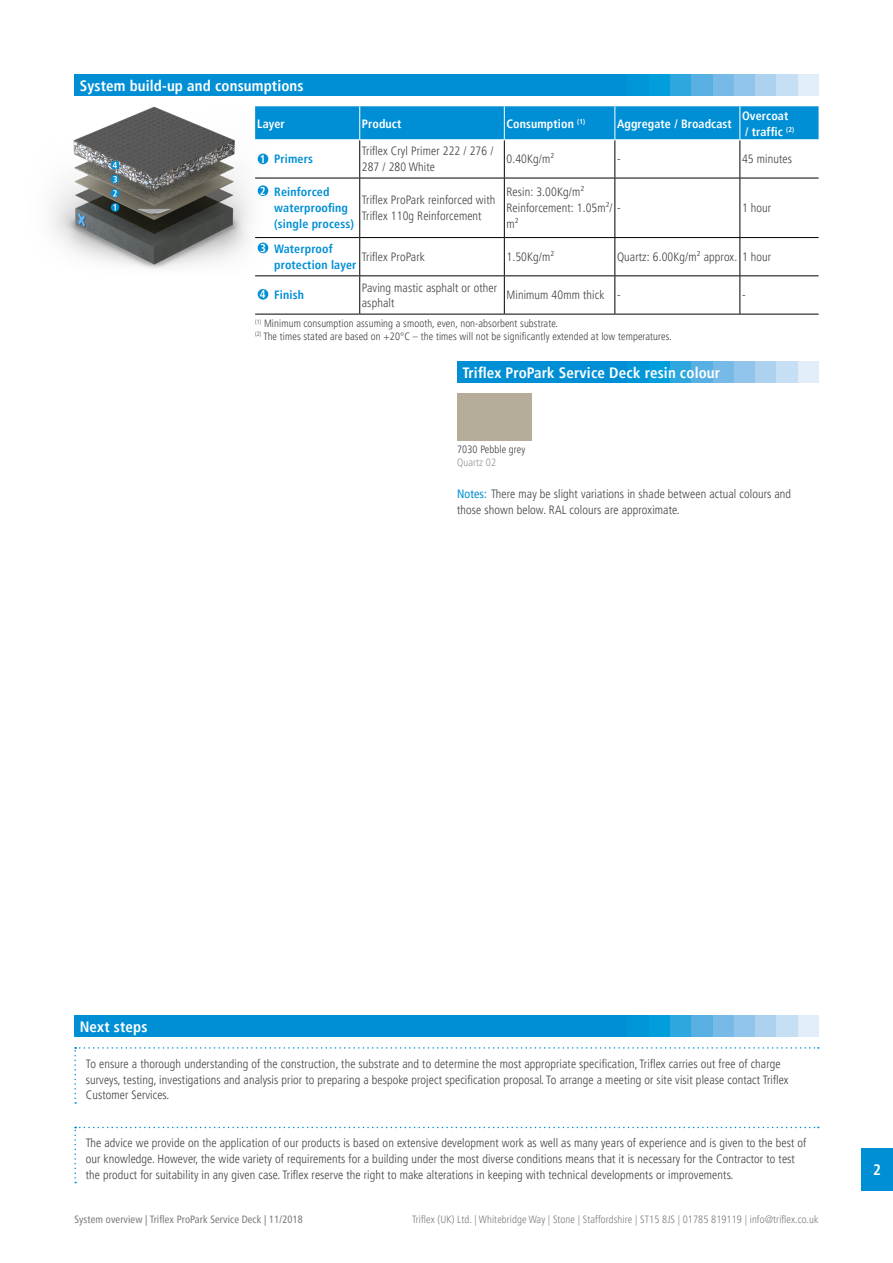
<style>
.page{position:relative;width:893px;height:1263px;background:#fff}
.page>*{position:absolute;margin:0;border:0;box-sizing:border-box;transform-origin:0 0}
.t1{font:700 condensed 15px "Frutiger LT Pro";letter-spacing:.01em;color:#fff}
.t2{font:300 condensed 12px/15.9px "Frutiger LT Pro";letter-spacing:.01em;color:#414042}
.Continuous_Text_Head{font:700 condensed 12px/15.9px "Frutiger LT Pro";letter-spacing:.01em;color:#008fd5}
.Table_Column_Headers{font:700 condensed 12px "Frutiger LT Pro";letter-spacing:.01em;color:#fff}
.t3{font:700 condensed 11.25px "Frutiger LT Pro";color:#fff}
.t4{font:300 condensed 10.5px "Frutiger LT Pro";letter-spacing:.01em;color:#414042}
.t5{font:300 condensed 10.5px "Frutiger LT Pro";letter-spacing:.01em;color:#7b7c7f}
.t6{font:condensed 10.5px "Frutiger LT Pro";letter-spacing:.01em;color:#7b7c7f}
.t7{font:300 condensed 10.5px "Frutiger LT Pro";letter-spacing:.01em;color:#939598}
.s1{font-weight:400;color:#008fd5}
</style>
<div class="page">
<img style="left:52px;top:106px;width:332px;height:173px">
<div style="left:74px;top:74px;width:553px;height:22px;background:#008fd5"></div>
<div style="left:797px;top:74px;width:22px;height:22px;background:#e1edf9"></div>
<div style="left:776px;top:74px;width:21px;height:22px;background:#c7dff4"></div>
<div style="left:755px;top:74px;width:21px;height:22px;background:#add2ef"></div>
<div style="left:733px;top:74px;width:22px;height:22px;background:#92c5eb"></div>
<div style="left:712px;top:74px;width:21px;height:22px;background:#77bae7"></div>
<div style="left:691px;top:74px;width:21px;height:22px;background:#58b0e2"></div>
<div style="left:670px;top:74px;width:21px;height:22px;background:#2ea7df"></div>
<div style="left:648px;top:74px;width:22px;height:22px;background:#009edb"></div>
<div style="left:627px;top:74px;width:21px;height:22px;background:#0096d8"></div>
<div style="left:255px;top:106px;width:564px;height:33px;background:#008fd5"></div>
<hr style="left:614px;top:106px;width:1px;height:33px;background:#fff">
<hr style="left:739px;top:106px;width:1px;height:33px;background:#fff">
<hr style="left:359px;top:140px;width:1px;height:38px;background:#000">
<hr style="left:504px;top:140px;width:1px;height:38px;background:#000">
<hr style="left:614px;top:140px;width:1px;height:38px;background:#000">
<hr style="left:739px;top:140px;width:1px;height:38px;background:#000">
<hr style="left:255px;top:178px;width:105px;height:1px;background:#000">
<hr style="left:360px;top:178px;width:144px;height:1px;background:#000">
<hr style="left:359px;top:178px;width:1px;height:59px;background:#000">
<hr style="left:504px;top:178px;width:111px;height:1px;background:#000">
<hr style="left:504px;top:178px;width:1px;height:59px;background:#000">
<hr style="left:615px;top:178px;width:125px;height:1px;background:#000">
<hr style="left:614px;top:178px;width:1px;height:59px;background:#000">
<hr style="left:740px;top:178px;width:79px;height:1px;background:#000">
<hr style="left:739px;top:178px;width:1px;height:59px;background:#000">
<hr style="left:255px;top:237px;width:105px;height:1px;background:#000">
<hr style="left:360px;top:237px;width:144px;height:1px;background:#000">
<hr style="left:359px;top:238px;width:1px;height:37px;background:#000">
<hr style="left:504px;top:237px;width:111px;height:1px;background:#000">
<hr style="left:504px;top:238px;width:1px;height:37px;background:#000">
<hr style="left:615px;top:237px;width:125px;height:1px;background:#000">
<hr style="left:614px;top:238px;width:1px;height:37px;background:#000">
<hr style="left:740px;top:237px;width:79px;height:1px;background:#000">
<hr style="left:739px;top:238px;width:1px;height:37px;background:#000">
<hr style="left:359px;top:276px;width:1px;height:38px;background:#000">
<hr style="left:504px;top:276px;width:1px;height:38px;background:#000">
<hr style="left:614px;top:276px;width:1px;height:38px;background:#000">
<hr style="left:739px;top:276px;width:1px;height:38px;background:#000">
<hr style="left:359px;top:106px;width:1px;height:33px;background:#fff">
<hr style="left:504px;top:106px;width:1px;height:33px;background:#fff">
<hr style="left:255px;top:139px;width:105px;height:1px;background:#fff">
<hr style="left:360px;top:139px;width:144px;height:1px;background:#fff">
<hr style="left:255px;top:275px;width:105px;height:1px;background:#000">
<hr style="left:360px;top:275px;width:144px;height:1px;background:#000">
<hr style="left:504px;top:275px;width:111px;height:1px;background:#000">
<hr style="left:615px;top:275px;width:125px;height:1px;background:#000">
<hr style="left:740px;top:275px;width:79px;height:1px;background:#000">
<hr style="left:255px;top:314px;width:105px;height:1px;background:#000">
<hr style="left:360px;top:314px;width:144px;height:1px;background:#000">
<hr style="left:504px;top:314px;width:111px;height:1px;background:#000">
<hr style="left:615px;top:314px;width:125px;height:1px;background:#000">
<hr style="left:740px;top:314px;width:79px;height:1px;background:#000">
<div style="left:258px;top:154px;width:10px;height:10px;background:#008fd4;border-radius:50%"></div>
<div style="left:258px;top:243px;width:10px;height:10px;background:#008fd4;border-radius:50%"></div>
<div style="left:258px;top:289px;width:10px;height:11px;background:#008fd4;border-radius:50%"></div>
<div style="left:258px;top:185px;width:10px;height:11px;background:#008fd4;border-radius:50%"></div>
<svg style="left:74px;top:1127px;width:745px;height:56px"></svg>
<svg style="left:74px;top:1047px;width:745px;height:57px"></svg>
<div style="left:74px;top:1015px;width:553px;height:21px;background:#008fd5"></div>
<div style="left:797px;top:1015px;width:22px;height:21px;background:#e1edf9"></div>
<div style="left:776px;top:1015px;width:21px;height:21px;background:#c7dff4"></div>
<div style="left:755px;top:1015px;width:21px;height:21px;background:#add2ef"></div>
<div style="left:733px;top:1015px;width:22px;height:21px;background:#92c5eb"></div>
<div style="left:712px;top:1015px;width:21px;height:21px;background:#77bae7"></div>
<div style="left:691px;top:1015px;width:21px;height:21px;background:#58b0e2"></div>
<div style="left:670px;top:1015px;width:21px;height:21px;background:#2ea7df"></div>
<div style="left:648px;top:1015px;width:22px;height:21px;background:#009edb"></div>
<div style="left:627px;top:1015px;width:21px;height:21px;background:#0096d8"></div>
<div style="left:861px;top:1148px;width:32px;height:43px;background:#008fd5"></div>
<div style="left:457px;top:361px;width:181px;height:22px;background:#008fd5"></div>
<div style="left:797px;top:361px;width:22px;height:22px;background:#e1edf9"></div>
<div style="left:776px;top:361px;width:21px;height:22px;background:#c7dff4"></div>
<div style="left:755px;top:361px;width:21px;height:22px;background:#add2ef"></div>
<div style="left:733px;top:361px;width:22px;height:22px;background:#92c5eb"></div>
<div style="left:712px;top:361px;width:21px;height:22px;background:#77bae7"></div>
<div style="left:691px;top:361px;width:21px;height:22px;background:#58b0e2"></div>
<div style="left:670px;top:361px;width:21px;height:22px;background:#2ea7df"></div>
<div style="left:648px;top:361px;width:22px;height:22px;background:#009edb"></div>
<div style="left:627px;top:361px;width:21px;height:22px;background:#0096d8"></div>
<div style="left:457px;top:393px;width:74px;height:48px;background:#b5ac9a"></div>
<p class="t1" style="left:80px;top:77px;width:225px">System build-up and consumptions</p>
<p class="Table_Column_Headers" style="left:257px;top:116px;width:29px">Layer</p>
<p class="Table_Column_Headers" style="left:362px;top:116px;width:41px">Product</p>
<p class="Table_Column_Headers" style="left:506px;top:116px;width:80px">Consumption <sup>(1)</sup></p>
<p class="Table_Column_Headers" style="left:617px;top:116px;width:116px">Aggregate / Broadcast</p>
<p class="Table_Column_Headers" style="left:742px;top:108px;width:48px">Overcoat</p>
<p class="Table_Column_Headers" style="left:745px;top:124px;width:50px">/ traffic <sup>(2)</sup></p>
<p class="t3" style="left:260px;top:152px;width:7px">1</p>
<p class="t3" style="left:260px;top:184px;width:7px">2</p>
<p class="Continuous_Text_Head" style="left:274px;top:151px;width:40px">Primers</p>
<p class="t2" style="left:362px;top:143px;width:133px">Triflex Cryl Primer 222 / 276 /<br>287 / 280 White</p>
<p class="t2" style="left:506px;top:151px;width:49px">0.40Kg/m²</p>
<p class="t2" style="left:617px;top:151px;width:5px">-</p>
<p class="t2" style="left:742px;top:151px;width:51px">45 minutes</p>
<p class="Continuous_Text_Head" style="left:274px;top:184px;width:81px">Reinforced waterproofing (single process)</p>
<p class="t2" style="left:362px;top:192px;width:135px">Triflex ProPark reinforced with<br>Triflex 110g Reinforcement</p>
<p class="t2" style="left:506px;top:184px;width:116px">Resin: 3.00Kg/m²<br>Reinforcement: 1.05m²/ - m²</p>
<p class="t2" style="left:742px;top:200px;width:31px">1 hour</p>
<p class="t3" style="left:260px;top:241px;width:7px">3</p>
<p class="t3" style="left:260px;top:288px;width:7px">4</p>
<p class="Continuous_Text_Head" style="left:274px;top:241px;width:84px">Waterproof protection layer</p>
<p class="t2" style="left:362px;top:249px;width:65px">Triflex ProPark</p>
<p class="t2" style="left:506px;top:249px;width:49px">1.50Kg/m²</p>
<p class="t2" style="left:617px;top:249px;width:156px">Quartz: 6.00Kg/m² approx. 1 hour</p>
<p class="Continuous_Text_Head" style="left:274px;top:287px;width:31px">Finish</p>
<p class="t2" style="left:362px;top:280px;width:137px">Paving mastic asphalt or other asphalt</p>
<p class="t2" style="left:506px;top:287px;width:100px">Minimum 40mm thick</p>
<p class="t2" style="left:617px;top:287px;width:5px">-</p>
<p class="t2" style="left:742px;top:287px;width:5px">-</p>
<p class="t4" style="left:255px;top:317px;width:304px"><sup>(1)</sup> Minimum consumption assuming a smooth, even, non-absorbent substrate.</p>
<p class="t4" style="left:255px;top:330px;width:418px"><sup>(2)</sup> The times stated are based on +20°C – the times will not be significantly extended at low temperatures.</p>
<p class="t1" style="left:462px;top:364px;width:259px">Triflex ProPark Service Deck resin colour</p>
<p class="t4" style="left:457px;top:444px;width:70px">7030 Pebble grey</p>
<p class="t7" style="left:457px;top:456px;width:40px">Quartz 02</p>
<p class="t2" style="left:457px;top:486px;width:336px"><span class="s1">Notes:</span> There may be slight variations in shade between actual colours and those shown below. RAL colours are approximate.</p>
<p class="t1" style="left:80px;top:1017px;width:69px">Next steps</p>
<p class="t2" style="left:86px;top:1055px;width:704px">To ensure a thorough understanding of the construction, the substrate and to determine the most appropriate specification, Triflex carries out free of charge surveys, testing, investigations and analysis prior to preparing a bespoke project specification proposal. To arrange a meeting or site visit please contact Triflex<br>Customer Services.</p>
<p class="t2" style="left:86px;top:1135px;width:722px">The advice we provide on the application of our products is based on extensive development work as well as many years of experience and is given to the best of our knowledge. However, the wide variety of requirements for a building under the most diverse conditions means that it is necessary for the Contractor to test the product for suitability in any given case. Triflex reserve the right to make alterations in keeping with technical developments or improvements.</p>
<p class="t6" style="left:74px;top:1213px;width:230px">System overview | Triflex ProPark Service Deck | 11/2018</p>
<p class="t5" style="left:412px;top:1213px;width:408px">Triflex (UK) Ltd. | Whitebridge Way | Stone | Staffordshire | ST15 8JS | 01785 819119 | info@triflex.co.uk</p>
<p class="t1" style="left:873px;top:1161px;width:9px">2</p>
</div>
